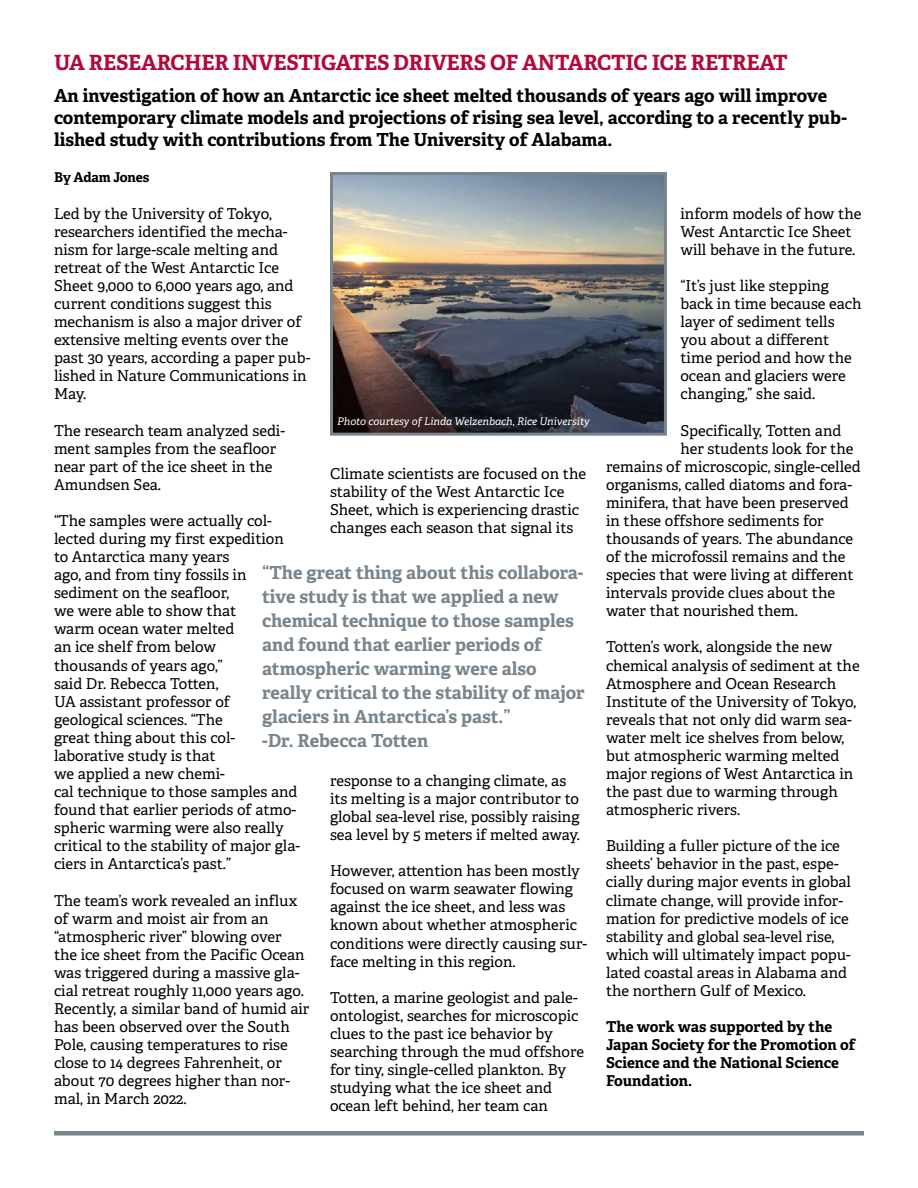
<style>
.page{position:relative;width:918px;height:1188px;background:#fff}
.page>*{position:absolute;margin:0;border:0;box-sizing:border-box;transform-origin:0 0}
.t1{font:700 21px "Adelle PE";letter-spacing:-.01em;color:#b30838}
.t2{font:700 18px/24px "Adelle PE";color:#79858d}
.t3{font:700 18px/21.8px "Adelle PE";letter-spacing:-.005em;color:#000}
.t4{font:15px/18.1px "Adelle PE";color:#000}
.t5{font:700 15px/18.1px "Adelle PE";letter-spacing:-.005em;color:#000}
.t6{font:700 13.5px "Adelle PE";letter-spacing:-.015em;color:#000}
.t7{font:italic 10.5px "Adelle PE";color:#fff}
</style>
<div class="page">
<img style="left:334px;top:176px;width:329px;height:256px">
<div style="left:330px;top:172px;width:337px;height:264px;border:3px solid #79858d"></div>
<div style="left:54px;top:1131px;width:810px;height:5px;background:#79858d"></div>
<h1 class="t1" style="left:54px;top:47px;width:735px">UA RESEARCHER INVESTIGATES DRIVERS OF ANTARCTIC ICE RETREAT</h1>
<p class="t3" style="left:54px;top:84px;width:795px">An investigation of how an Antarctic ice sheet melted thousands of years ago will improve contemporary climate models and projections of rising sea level, according to a recently pub&shy;lished study with contributions from The University of Alabama.</p>
<p class="t6" style="left:54px;top:168px;width:97px">By Adam Jones</p>
<p class="t4" style="left:54px;top:204px;width:258px">Led by the University of Tokyo, researchers identified the mecha&shy;nism for large-scale melting and retreat of the West Antarctic Ice<br>Sheet 9,000 to 6,000 years ago, and current conditions suggest this mechanism is also a major driver of extensive melting events over the past 30 years, according a paper pub&shy;lished in Nature Communications in<br>May.</p>
<p class="t4" style="left:54px;top:421px;width:233px">The research team analyzed sedi&shy;ment samples from the seafloor near part of the ice sheet in the<br>Amundsen Sea.</p>
<p class="t4" style="left:54px;top:511px;width:248px">“The samples were actually col&shy;lected during my first expedition to Antarctica many years<br>ago, and from tiny fossils in sediment on the seafloor,<br>we were able to show that<br>warm ocean water melted<br>an ice shelf from below<br>thousands of years ago,”<br>said Dr. Rebecca Totten,<br>UA assistant professor of geological sciences. “The<br>great thing about this col&shy;laborative study is that<br>we applied a new chemi-<br>cal technique to those samples and found that earlier periods of atmo&shy;spheric warming were also really critical to the stability of major gla&shy;ciers in Antarctica’s past.”</p>
<p class="t4" style="left:54px;top:891px;width:257px">The team’s work revealed an influx of warm and moist air from an “atmospheric river” blowing over<br>the ice sheet from the Pacific Ocean was triggered during a massive gla&shy;cial retreat roughly 11,000 years ago.<br>Recently, a similar band of humid air has been observed over the South<br>Pole, causing temperatures to rise close to 14 degrees Fahrenheit, or about 70 degrees higher than nor&shy;mal, in March 2022.</p>
<p class="t4" style="left:680px;top:204px;width:182px">inform models of how the<br>West Antarctic Ice Sheet will behave in the future.</p>
<p class="t4" style="left:680px;top:276px;width:182px">“It’s just like stepping back in time because each layer of sediment tells you about a different time period and how the ocean and glaciers were changing,” she said.</p>
<p class="t4" style="left:680px;top:421px;width:162px">Specifically, Totten and</p>
<p class="t4" style="left:680px;top:439px;width:174px">her students look for the</p>
<p class="t4" style="left:606px;top:457px;width:256px">remains of microscopic, single-celled</p>
<p class="t4" style="left:606px;top:475px;width:247px">organisms, called diatoms and fora-</p>
<p class="t4" style="left:606px;top:493px;width:244px">minifera, that have been preserved</p>
<p class="t4" style="left:606px;top:511px;width:219px">in these offshore sediments for</p>
<p class="t4" style="left:606px;top:529px;width:249px">thousands of years. The abundance</p>
<p class="t4" style="left:606px;top:547px;width:241px">of the microfossil remains and the</p>
<p class="t4" style="left:606px;top:565px;width:249px">species that were living at different</p>
<p class="t4" style="left:606px;top:583px;width:231px">intervals provide clues about the</p>
<p class="t4" style="left:606px;top:601px;width:194px">water that nourished them.</p>
<p class="t4" style="left:606px;top:638px;width:255px">Totten’s work, alongside the new chemical analysis of sediment at the<br>Atmosphere and Ocean Research<br>Institute of the University of Tokyo, reveals that not only did warm sea&shy;water melt ice shelves from below, but atmospheric warming melted major regions of West Antarctica in the past due to warming through atmospheric rivers.</p>
<p class="t4" style="left:606px;top:836px;width:247px">Building a fuller picture of the ice sheets’ behavior in the past, espe&shy;cially during major events in global climate change, will provide infor&shy;mation for predictive models of ice stability and global sea-level rise, which will ultimately impact popu&shy;lated coastal areas in Alabama and the northern Gulf of Mexico.</p>
<p class="t5" style="left:606px;top:1017px;width:251px">The work was supported by the<br>Japan Society for the Promotion of<br>Science and the National Science<br>Foundation.</p>
<p class="t7" style="left:337px;top:414px;width:254px">Photo courtesy of Linda Welzenbach, Rice University</p>
<p class="t4" style="left:330px;top:464px;width:258px">Climate scientists are focused on the stability of the West Antarctic Ice Sheet, which is experiencing drastic changes each season that signal its</p>
<p class="t2" style="left:262px;top:560px;width:324px">“The great thing about this collabora&shy;tive study is that we applied a new chemical technique to those samples and found that earlier periods of atmospheric warming were also really critical to the stability of major glaciers in Antarctica’s past.”<br>-Dr. Rebecca Totten</p>
<p class="t4" style="left:330px;top:771px;width:251px">response to a changing climate, as its melting is a major contributor to global sea-level rise, possibly raising sea level by 5 meters if melted away.</p>
<p class="t4" style="left:330px;top:861px;width:259px">However, attention has been mostly focused on warm seawater flowing against the ice sheet, and less was known about whether atmospheric conditions were directly causing sur&shy;face melting in this region.</p>
<p class="t4" style="left:330px;top:988px;width:256px">Totten, a marine geologist and pale&shy;ontologist, searches for microscopic clues to the past ice behavior by searching through the mud offshore for tiny, single-celled plankton. By studying what the ice sheet and ocean left behind, her team can</p>
</div>
